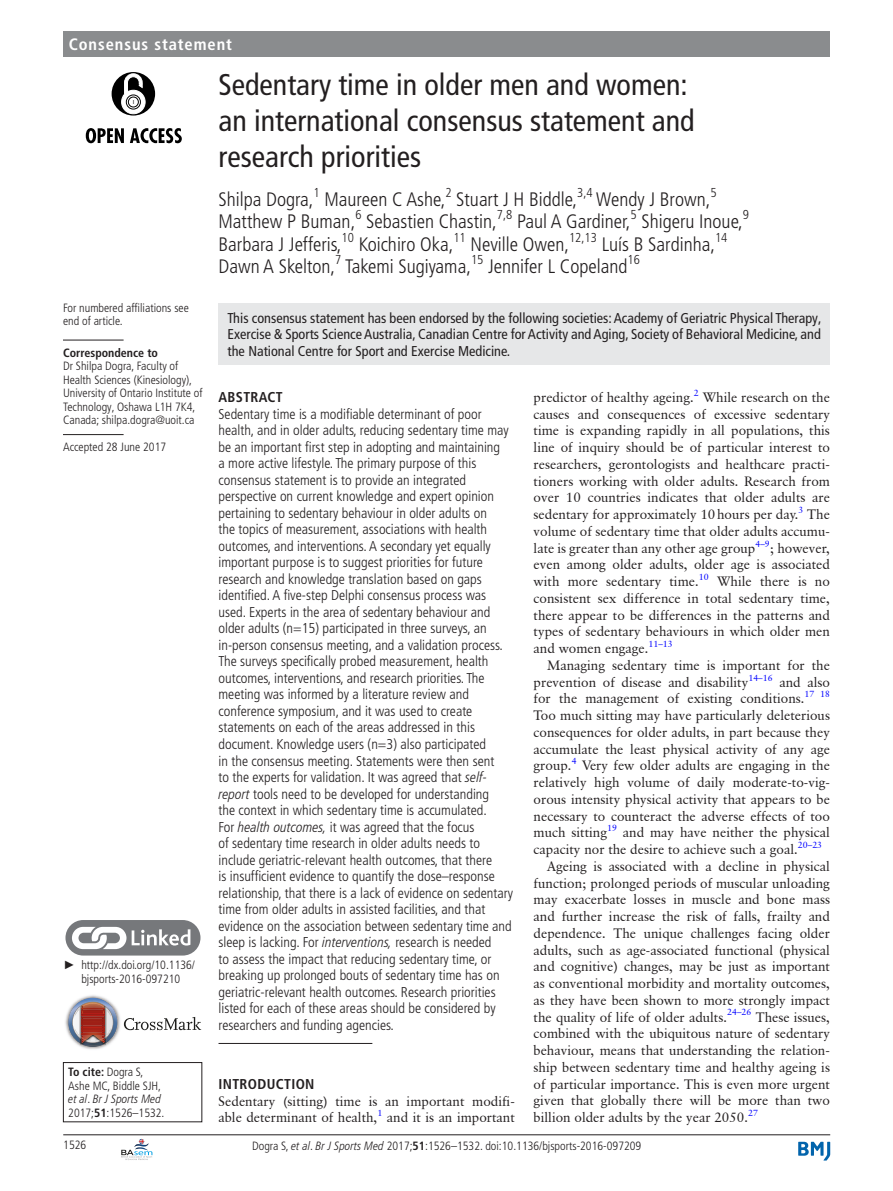
<style>
.page{position:relative;width:893px;height:1191px;background:#fff}
.page>*{position:absolute;margin:0;border:0;box-sizing:border-box;transform-origin:0 0}
.t1{font:condensed 30px/36px "Frutiger LT Pro";color:#231f20}
.t2{font:300 condensed 19.5px/22.5px "Frutiger LT Pro";color:#231f20}
.t3{font:700 condensed 16.5px "Frutiger LT Pro";letter-spacing:.055em;color:#fff}
.t4{font:300 condensed 14.25px/16.5px "Frutiger LT Pro";color:#231f20}
.t5{font:condensed 14.25px/16.5px "Frutiger LT Pro";color:#231f20;text-align:justify}
.t6{font:700 condensed 14.25px "Frutiger LT Pro";letter-spacing:.025em;color:#231f20}
.t7{font:13.5px/16.8px "Classical Garamond BT";color:#231f20;text-align:justify}
.t8{font:300 condensed 12px/13.5px "Frutiger LT Pro";color:#231f20}
.t9{font:700 condensed 12px "Frutiger LT Pro";color:#231f20}
.t10{font:9px "Classical Garamond BT";color:#00f}
.s1{font-family:"Arial";font-weight:400;font-stretch:normal}
.s2{font-weight:700}
.s3{font-style:italic}
</style>
<div class="page">
<hr style="left:63px;top:1134px;width:767px;height:1px;background:#231f20">
<svg style="left:121px;top:1138px;width:31px;height:22px"></svg>
<svg style="left:798px;top:1141px;width:32px;height:19px"></svg>
<hr style="left:219px;top:1043px;width:153px;height:1px;background:#231f20">
<div style="left:63px;top:31px;width:767px;height:25px;background:#8a8c8e"></div>
<div style="left:63px;top:1062px;width:139px;height:60px;border:1px solid #231f20"></div>
<hr style="left:63px;top:340px;width:61px;height:1px;background:#231f20">
<hr style="left:63px;top:434px;width:61px;height:1px;background:#231f20">
<img style="left:65px;top:995px;width:55px;height:54px">
<svg style="left:68px;top:997px;width:49px;height:49px;background:#a98689"></svg>
<svg style="left:124px;top:1017px;width:77px;height:13px"></svg>
<div style="left:65px;top:920px;width:135px;height:35px;background:#76787b;border-radius:18px"></div>
<svg style="left:132px;top:929px;width:58px;height:16px"></svg>
<svg style="left:72px;top:927px;width:54px;height:22px"></svg>
<div style="left:219px;top:303px;width:611px;height:61px;background:#e6e7e8"></div>
<div style="left:112px;top:72px;width:43px;height:43px;background:#000;border-radius:50%"></div>
<svg style="left:121px;top:73px;width:25px;height:41px"></svg>
<div style="left:126px;top:95px;width:15px;height:14px;border:1px solid #000;border-radius:50%"></div>
<div style="left:128px;top:97px;width:11px;height:10px;border:1px solid #000;border-radius:50%"></div>
<svg style="left:86px;top:128px;width:38px;height:15px"></svg>
<svg style="left:130px;top:128px;width:52px;height:15px"></svg>
<p class="t3" style="left:69px;top:34px;width:165px">Consensus statement</p>
<p class="t8" style="left:63px;top:301px;width:127px">For numbered affiliations see end of article.</p>
<p class="t9" style="left:63px;top:346px;width:97px">Correspondence to</p>
<p class="t8" style="left:63px;top:360px;width:141px">Dr Shilpa Dogra, Faculty of<br>Health Sciences (Kinesiology),<br>University of Ontario Institute of<br>Technology, Oshawa L1H 7K4,<br>Canada; shilpa.dogra@uoit.ca</p>
<p class="t8" style="left:63px;top:441px;width:105px">Accepted 28 June 2017</p>
<p class="t8" style="left:63px;top:958px;width:133px;text-align:center"><span class="s1">►</span> http://dx.doi.org/10.1136/ bjsports-2016-097210</p>
<p class="t8" style="left:68px;top:1065px;width:98px"><span class="s2">To cite:</span> Dogra S,<br>Ashe MC, Biddle SJH, <span class="s3">et al</span>. <span class="s3">Br J Sports Med<br></span>2017;<span class="s2">51</span>:1526–1532.</p>
<h1 class="t1" style="left:219px;top:66px;width:478px">Sedentary time in older men and women: an international consensus statement and research priorities</h1>
<p class="t2" style="left:219px;top:188px;width:532px">Shilpa Dogra,<sup>1</sup> Maureen C Ashe,<sup>2</sup> Stuart J H Biddle,<sup>3,4</sup> Wendy J Brown,<sup>5<br></sup>Matthew P Buman,<sup>6</sup> Sebastien Chastin,<sup>7,8</sup> Paul A Gardiner,<sup>5</sup> Shigeru Inoue,<sup>9<br></sup>Barbara J Jefferis,<sup>10</sup> Koichiro Oka,<sup>11</sup> Neville Owen,<sup>12,13</sup> Luís B Sardinha,<sup>14<br></sup>Dawn A Skelton,<sup>7</sup> Takemi Sugiyama,<sup>15</sup> Jennifer L Copeland<sup>16</sup></p>
<p class="t5" style="left:228px;top:309px;width:595px">This consensus statement has been endorsed by the following societies: Academy of Geriatric Physical Therapy, Exercise &amp; Sports Science Australia, Canadian Centre for Activity and Aging, Society of Behavioral Medicine, and the National Centre for Sport and Exercise Medicine.</p>
<p class="t6" style="left:219px;top:389px;width:66px">Abstract</p>
<p class="t4" style="left:219px;top:406px;width:296px">Sedentary time is a modifiable determinant of poor health, and in older adults, reducing sedentary time may be an important first step in adopting and maintaining<br>a more active lifestyle. The primary purpose of this consensus statement is to provide an integrated perspective on current knowledge and expert opinion pertaining to sedentary behaviour in older adults on<br>the topics of measurement, associations with health outcomes, and interventions. A secondary yet equally important purpose is to suggest priorities for future research and knowledge translation based on gaps identified. A five-step Delphi consensus process was used. Experts in the area of sedentary behaviour and older adults (n=15) participated in three surveys, an in-person consensus meeting, and a validation process.<br>The surveys specifically probed measurement, health outcomes, interventions, and research priorities. The meeting was informed by a literature review and conference symposium, and it was used to create statements on each of the areas addressed in this document. Knowledge users (n=3) also participated<br>in the consensus meeting. Statements were then sent<br>to the experts for validation. It was agreed that <span class="s3">self&shy;report</span> tools need to be developed for understanding<br>the context in which sedentary time is accumulated.<br>For <span class="s3">health outcomes,</span> it was agreed that the focus<br>of sedentary time research in older adults needs to include geriatric-relevant health outcomes, that there<br>is insufficient evidence to quantify the dose–response relationship, that there is a lack of evidence on sedentary time from older adults in assisted facilities, and that evidence on the association between sedentary time and sleep is lacking. For <span class="s3">interventions,</span> research is needed<br>to assess the impact that reducing sedentary time, or breaking up prolonged bouts of sedentary time has on geriatric-relevant health outcomes. Research priorities listed for each of these areas should be considered by researchers and funding agencies.</p>
<p class="t6" style="left:219px;top:1075px;width:98px">Introduction</p>
<p class="t7" style="left:219px;top:1092px;width:298px">Sedentary (sitting) time is an important modifi&shy;able determinant of health,<sup>1</sup> and it is an important</p>
<p class="t7" style="left:534px;top:388px;width:298px">predictor of healthy ageing.<sup>2</sup> While research on the causes and consequences of excessive sedentary time is expanding rapidly in all populations, this line of inquiry should be of particular interest to researchers, gerontologists and healthcare practi&shy;tioners working with older adults. Research from over 10 countries indicates that older adults are sedentary for approximately 10hours per day.<sup>3</sup> The volume of sedentary time that older adults accumu&shy;late is greater than any other age group<sup>4–9</sup>; however, even among older adults, older age is associated with more sedentary time.<sup>10</sup> While there is no consistent sex difference in total sedentary time, there appear to be differences in the patterns and types of sedentary behaviours in which older men and women engage.</p>
<p class="t10" style="left:648px;top:638px;width:26px">11–13</p>
<p class="t7" style="left:534px;top:656px;width:298px;text-indent:14px">Managing sedentary time is important for the prevention of disease and disability<sup>14–16</sup> and also for the management of existing conditions.<sup>17</sup> <sup>18<br></sup>Too much sitting may have particularly deleterious consequences for older adults, in part because they accumulate the least physical activity of any age group.</p>
<p class="t10" style="left:572px;top:755px;width:6px">4</p>
<p class="t7" style="left:534px;top:757px;width:298px;text-indent:48px">Very few older adults are engaging in the relatively high volume of daily moderate-to-vig&shy;orous intensity physical activity that appears to be necessary to counteract the adverse effects of too much sitting</p>
<p class="t10" style="left:607px;top:822px;width:11px">19</p>
<p class="t7" style="left:534px;top:824px;width:298px;text-indent:89px">and may have neither the physical capacity nor the desire to achieve such a goal.</p>
<p class="t10" style="left:798px;top:839px;width:26px">20–23</p>
<p class="t7" style="left:534px;top:857px;width:298px;text-indent:14px">Ageing is associated with a decline in physical function; prolonged periods of muscular unloading may exacerbate losses in muscle and bone mass and further increase the risk of falls, frailty and dependence. The unique challenges facing older adults, such as age-associated functional (physical and cognitive) changes, may be just as important as conventional morbidity and mortality outcomes, as they have been shown to more strongly impact the quality of life of older adults.<sup>24–26</sup> These issues, combined with the ubiquitous nature of sedentary behaviour, means that understanding the relation&shy;ship between sedentary time and healthy ageing is of particular importance. This is even more urgent given that globally there will be more than two billion older adults by the year 2050.<sup>27</sup></p>
<p class="t8" style="left:63px;top:1138px;width:25px">1526</p>
<p class="t8" style="left:252px;top:1139px;width:391px">Dogra S, <span class="s3">et al</span>. <span class="s3">Br J Sports Med</span> 2017;<span class="s2">51</span>:1526–1532. doi:10.1136/bjsports-2016-097209</p>
</div>
